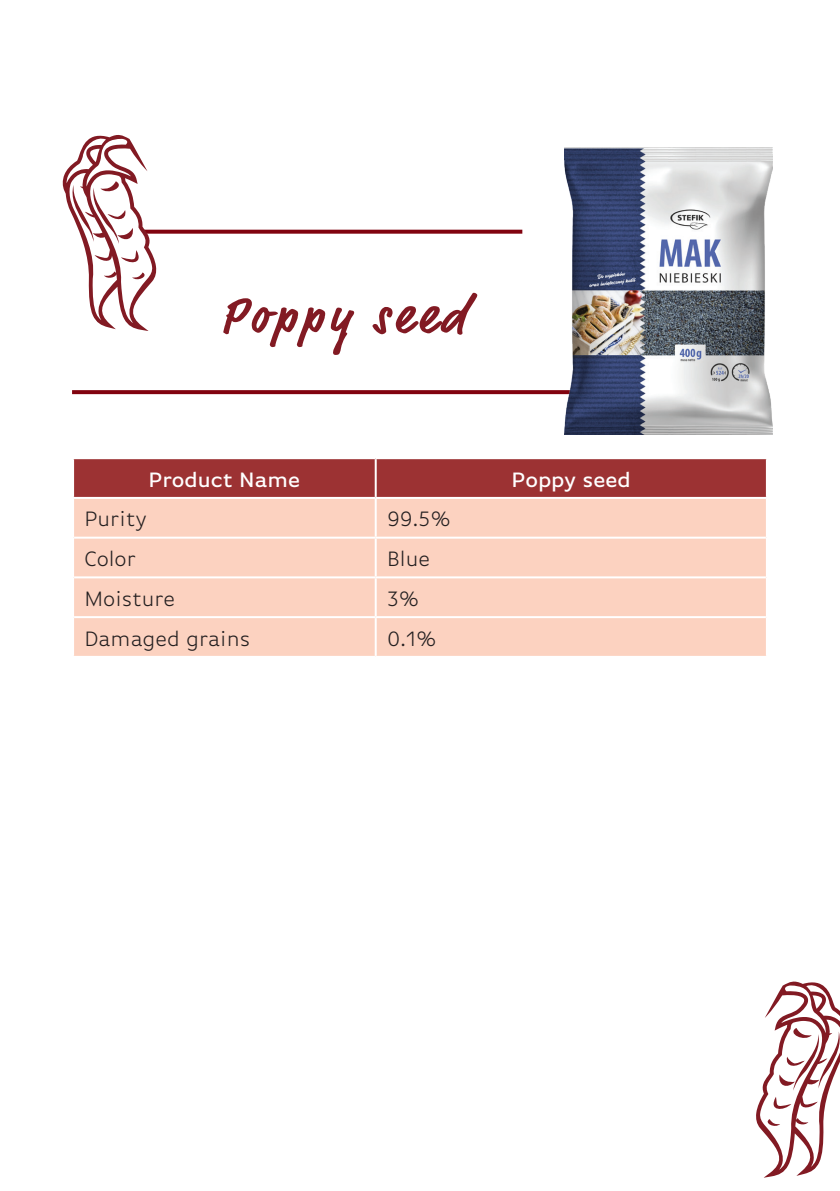
<style>
.page{position:relative;width:840px;height:1191px;background:#fff}
.page>*{position:absolute;margin:0;border:0;box-sizing:border-box;transform-origin:0 0}
.t1{font:700 51px "Market Pro";letter-spacing:.1em;color:#821a23}
.t2{font:300 22px "Basic Gothic Pro";color:#231f20}
.t3{font:500 22px "Basic Gothic Pro";color:#fff}
</style>
<div class="page">
<svg style="left:756px;top:981px;width:83px;height:196px"></svg>
<div style="left:74px;top:459px;width:691px;height:38px;background:#9c3233"></div>
<div style="left:74px;top:499px;width:691px;height:157px;background:#fcd2c0"></div>
<hr style="left:374px;top:459px;width:2px;height:38px;background:#fff">
<hr style="left:74px;top:536px;width:301px;height:2px;background:#fff">
<hr style="left:375px;top:536px;width:390px;height:2px;background:#fff">
<hr style="left:74px;top:576px;width:301px;height:2px;background:#fff">
<hr style="left:375px;top:576px;width:390px;height:2px;background:#fff">
<hr style="left:74px;top:616px;width:301px;height:2px;background:#fff">
<hr style="left:375px;top:616px;width:390px;height:2px;background:#fff">
<hr style="left:374px;top:499px;width:2px;height:37px;background:#fff">
<hr style="left:374px;top:538px;width:2px;height:38px;background:#fff">
<hr style="left:374px;top:578px;width:2px;height:38px;background:#fff">
<hr style="left:374px;top:618px;width:2px;height:38px;background:#fff">
<svg style="left:157px;top:230px;width:365px;height:4px"></svg>
<svg style="left:72px;top:390px;width:492px;height:4px;background:#850b17"></svg>
<img style="left:564px;top:148px;width:207px;height:286px">
<svg style="left:62px;top:135px;width:95px;height:196px"></svg>
<h1 class="t1" style="left:220px;top:280px;width:247px">Poppy seed</h1>
<p class="t3" style="left:148px;top:467px;width:153px">Product Name</p>
<p class="t3" style="left:511px;top:467px;width:121px">Poppy seed</p>
<p class="t2" style="left:84px;top:507px;width:64px">Purity</p>
<p class="t2" style="left:387px;top:507px;width:65px">99.5%</p>
<p class="t2" style="left:84px;top:546px;width:53px">Color</p>
<p class="t2" style="left:387px;top:546px;width:44px">Blue</p>
<p class="t2" style="left:84px;top:586px;width:92px">Moisture</p>
<p class="t2" style="left:387px;top:586px;width:34px">3%</p>
<p class="t2" style="left:84px;top:626px;width:167px">Damaged grains</p>
<p class="t2" style="left:387px;top:626px;width:51px">0.1%</p>
</div>
